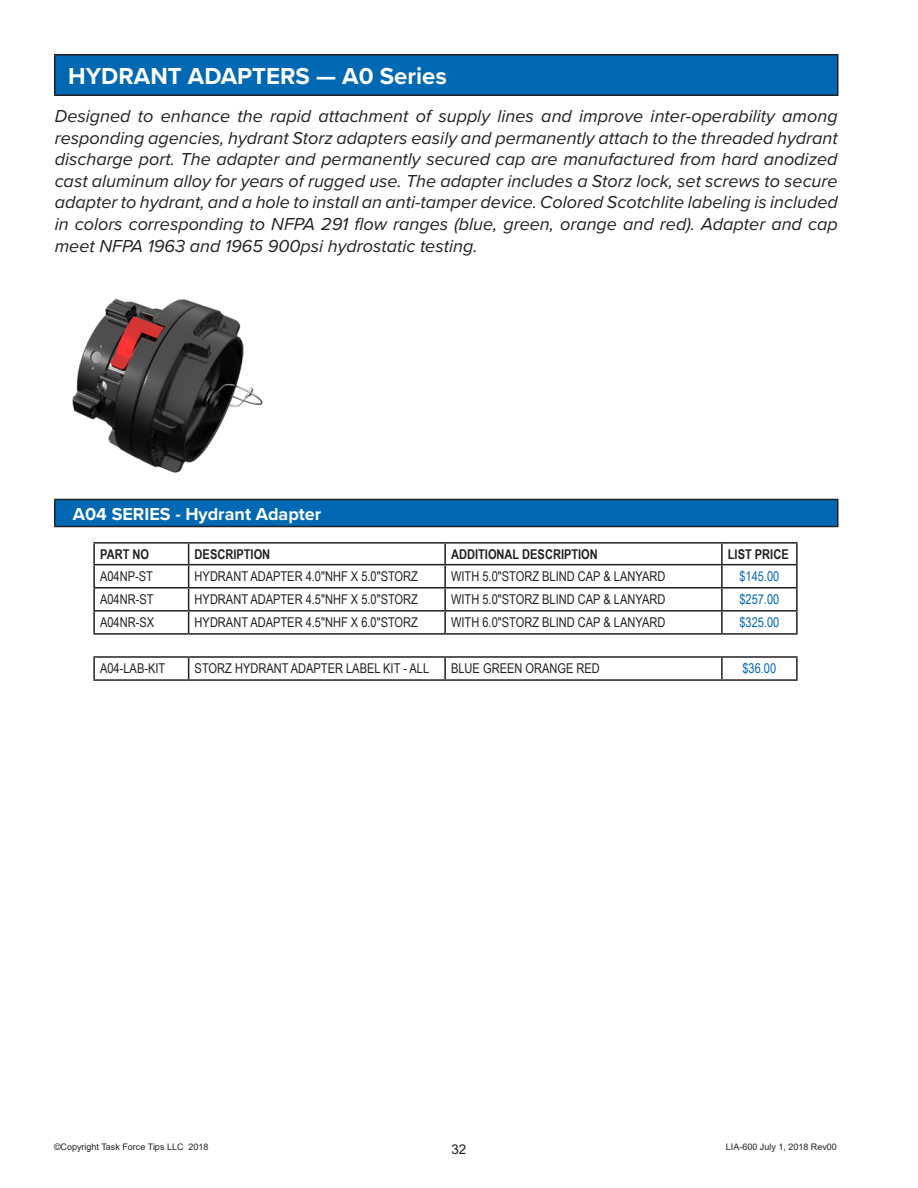
<style>
.page{position:relative;width:918px;height:1188px;background:#fff}
.page>*{position:absolute;margin:0;border:0;box-sizing:border-box;transform-origin:0 0}
.Table_Heading_Black{font:700 24px "Proxima Nova";color:#fff}
.Product_Intro_Paragr{font:italic 18px/21.6px "Proxima Nova";color:#231f20;text-align:justify}
.Table_Heading_Black-2{font:700 18px "Proxima Nova";color:#fff}
.Chart_Body{font:13.5px "Arial Narrow";color:#231f20}
.Chart_Body-2{font:700 13.5px "Arial Narrow";color:#231f20}
.Price_Blue{font:13.5px "Arial Narrow";color:#0168b3}
.t1{font:13.5px "Arial";color:#231f20}
.t2{font:9px "Arial";color:#231f20}
</style>
<div class="page">
<div style="left:55px;top:55px;width:783px;height:40px;background:#0168b3"></div>
<hr style="left:54px;top:54px;width:784px;height:2px;background:#231f20">
<hr style="left:54px;top:56px;width:2px;height:38px;background:#231f20">
<hr style="left:837px;top:56px;width:1px;height:38px;background:#231f20">
<hr style="left:54px;top:94px;width:784px;height:2px;background:#231f20">
<hr style="left:93px;top:542px;width:96px;height:2px;background:#231f20">
<hr style="left:93px;top:544px;width:2px;height:20px;background:#231f20">
<hr style="left:189px;top:542px;width:256px;height:2px;background:#231f20">
<hr style="left:445px;top:542px;width:277px;height:2px;background:#231f20">
<hr style="left:444px;top:544px;width:2px;height:20px;background:#231f20">
<hr style="left:722px;top:542px;width:76px;height:2px;background:#231f20">
<hr style="left:721px;top:544px;width:2px;height:20px;background:#231f20">
<hr style="left:796px;top:544px;width:2px;height:20px;background:#231f20">
<hr style="left:93px;top:564px;width:96px;height:1px;background:#231f20">
<hr style="left:93px;top:565px;width:2px;height:22px;background:#231f20">
<hr style="left:189px;top:564px;width:256px;height:1px;background:#231f20">
<hr style="left:445px;top:564px;width:277px;height:1px;background:#231f20">
<hr style="left:444px;top:565px;width:2px;height:22px;background:#231f20">
<hr style="left:722px;top:564px;width:76px;height:1px;background:#231f20">
<hr style="left:721px;top:565px;width:2px;height:22px;background:#231f20">
<hr style="left:796px;top:565px;width:2px;height:22px;background:#231f20">
<hr style="left:93px;top:587px;width:96px;height:2px;background:#231f20">
<hr style="left:93px;top:589px;width:2px;height:21px;background:#231f20">
<hr style="left:189px;top:587px;width:256px;height:2px;background:#231f20">
<hr style="left:445px;top:587px;width:277px;height:2px;background:#231f20">
<hr style="left:444px;top:589px;width:2px;height:21px;background:#231f20">
<hr style="left:722px;top:587px;width:76px;height:2px;background:#231f20">
<hr style="left:721px;top:589px;width:2px;height:21px;background:#231f20">
<hr style="left:796px;top:589px;width:2px;height:21px;background:#231f20">
<hr style="left:93px;top:610px;width:96px;height:2px;background:#231f20">
<hr style="left:93px;top:612px;width:2px;height:21px;background:#231f20">
<hr style="left:189px;top:610px;width:256px;height:2px;background:#231f20">
<svg style="left:188px;top:544px;width:1px;height:89px"></svg>
<hr style="left:445px;top:610px;width:277px;height:2px;background:#231f20">
<hr style="left:444px;top:612px;width:2px;height:21px;background:#231f20">
<hr style="left:722px;top:610px;width:76px;height:2px;background:#231f20">
<hr style="left:721px;top:612px;width:2px;height:21px;background:#231f20">
<hr style="left:796px;top:612px;width:2px;height:21px;background:#231f20">
<hr style="left:93px;top:633px;width:96px;height:2px;background:#231f20">
<hr style="left:189px;top:633px;width:256px;height:2px;background:#231f20">
<hr style="left:445px;top:633px;width:277px;height:2px;background:#231f20">
<hr style="left:722px;top:633px;width:76px;height:2px;background:#231f20">
<hr style="left:93px;top:656px;width:96px;height:2px;background:#231f20">
<hr style="left:93px;top:658px;width:2px;height:21px;background:#231f20">
<hr style="left:189px;top:656px;width:256px;height:2px;background:#231f20">
<svg style="left:188px;top:658px;width:1px;height:21px"></svg>
<hr style="left:445px;top:656px;width:277px;height:2px;background:#231f20">
<hr style="left:444px;top:658px;width:2px;height:21px;background:#231f20">
<hr style="left:722px;top:656px;width:76px;height:2px;background:#231f20">
<hr style="left:721px;top:658px;width:2px;height:21px;background:#231f20">
<hr style="left:796px;top:658px;width:2px;height:21px;background:#231f20">
<hr style="left:93px;top:679px;width:96px;height:2px;background:#231f20">
<hr style="left:189px;top:679px;width:256px;height:2px;background:#231f20">
<hr style="left:445px;top:679px;width:277px;height:2px;background:#231f20">
<hr style="left:722px;top:679px;width:76px;height:2px;background:#231f20">
<div style="left:55px;top:500px;width:783px;height:26px;background:#0168b3"></div>
<hr style="left:54px;top:499px;width:784px;height:1px;background:#231f20">
<hr style="left:54px;top:500px;width:2px;height:26px;background:#231f20">
<svg style="left:837px;top:500px;width:1px;height:26px"></svg>
<hr style="left:54px;top:526px;width:784px;height:1px;background:#231f20">
<img style="left:72px;top:298px;width:191px;height:175px">
<p class="Table_Heading_Black" style="left:68px;top:59px;width:380px">HYDRANT ADAPTERS — A0 Series</p>
<p class="Product_Intro_Paragr" style="left:55px;top:104px;width:785px">Designed to enhance the rapid attachment of supply lines and improve inter-operability among responding agencies, hydrant Storz adapters easily and permanently attach to the threaded hydrant discharge port. The adapter and permanently secured cap are manufactured from hard anodized cast aluminum alloy for years of rugged use. The adapter includes a Storz lock, set screws to secure adapter to hydrant, and a hole to install an anti-tamper device. Colored Scotchlite labeling is included in colors corresponding to NFPA 291 flow ranges (blue, green, orange and red). Adapter and cap meet NFPA 1963 and 1965 900psi hydrostatic testing.</p>
<p class="Table_Heading_Black-2" style="left:73px;top:500px;width:250px">A04 SERIES - Hydrant Adapter</p>
<p class="Chart_Body-2" style="left:100px;top:544px;width:51px">PART NO</p>
<p class="Chart_Body-2" style="left:195px;top:544px;width:77px">DESCRIPTION</p>
<p class="Chart_Body-2" style="left:451px;top:544px;width:148px">ADDITIONAL DESCRIPTION</p>
<p class="Chart_Body-2" style="left:728px;top:544px;width:62px">LIST PRICE</p>
<p class="Chart_Body" style="left:100px;top:566px;width:54px">A04NP-ST</p>
<p class="Chart_Body" style="left:195px;top:566px;width:225px">HYDRANT ADAPTER 4.0"NHF X 5.0"STORZ</p>
<p class="Chart_Body" style="left:451px;top:566px;width:216px">WITH 5.0"STORZ BLIND CAP &amp; LANYARD</p>
<p class="Price_Blue" style="left:739px;top:566px;width:42px">$145.00</p>
<p class="Chart_Body" style="left:100px;top:589px;width:55px">A04NR-ST</p>
<p class="Chart_Body" style="left:195px;top:589px;width:225px">HYDRANT ADAPTER 4.5"NHF X 5.0"STORZ</p>
<p class="Chart_Body" style="left:451px;top:589px;width:216px">WITH 5.0"STORZ BLIND CAP &amp; LANYARD</p>
<p class="Price_Blue" style="left:739px;top:589px;width:42px">$257.00</p>
<p class="Chart_Body" style="left:100px;top:612px;width:56px">A04NR-SX</p>
<p class="Chart_Body" style="left:195px;top:612px;width:225px">HYDRANT ADAPTER 4.5"NHF X 6.0"STORZ</p>
<p class="Chart_Body" style="left:451px;top:612px;width:216px">WITH 6.0"STORZ BLIND CAP &amp; LANYARD</p>
<p class="Price_Blue" style="left:739px;top:612px;width:42px">$325.00</p>
<p class="Chart_Body" style="left:100px;top:658px;width:67px">A04-LAB-KIT</p>
<p class="Chart_Body" style="left:195px;top:658px;width:236px">STORZ HYDRANT ADAPTER LABEL KIT - ALL</p>
<p class="Chart_Body" style="left:451px;top:658px;width:150px">BLUE GREEN ORANGE RED</p>
<p class="Price_Blue" style="left:742px;top:658px;width:35px">$36.00</p>
<p class="t2" style="left:54px;top:1140px;width:156px">©Copyright Task Force Tips LLC 2018</p>
<p class="t2" style="left:726px;top:1140px;width:113px">LIA-600 July 1, 2018 Rev00</p>
<p class="t1" style="left:451px;top:1140px;width:17px">32</p>
</div>
